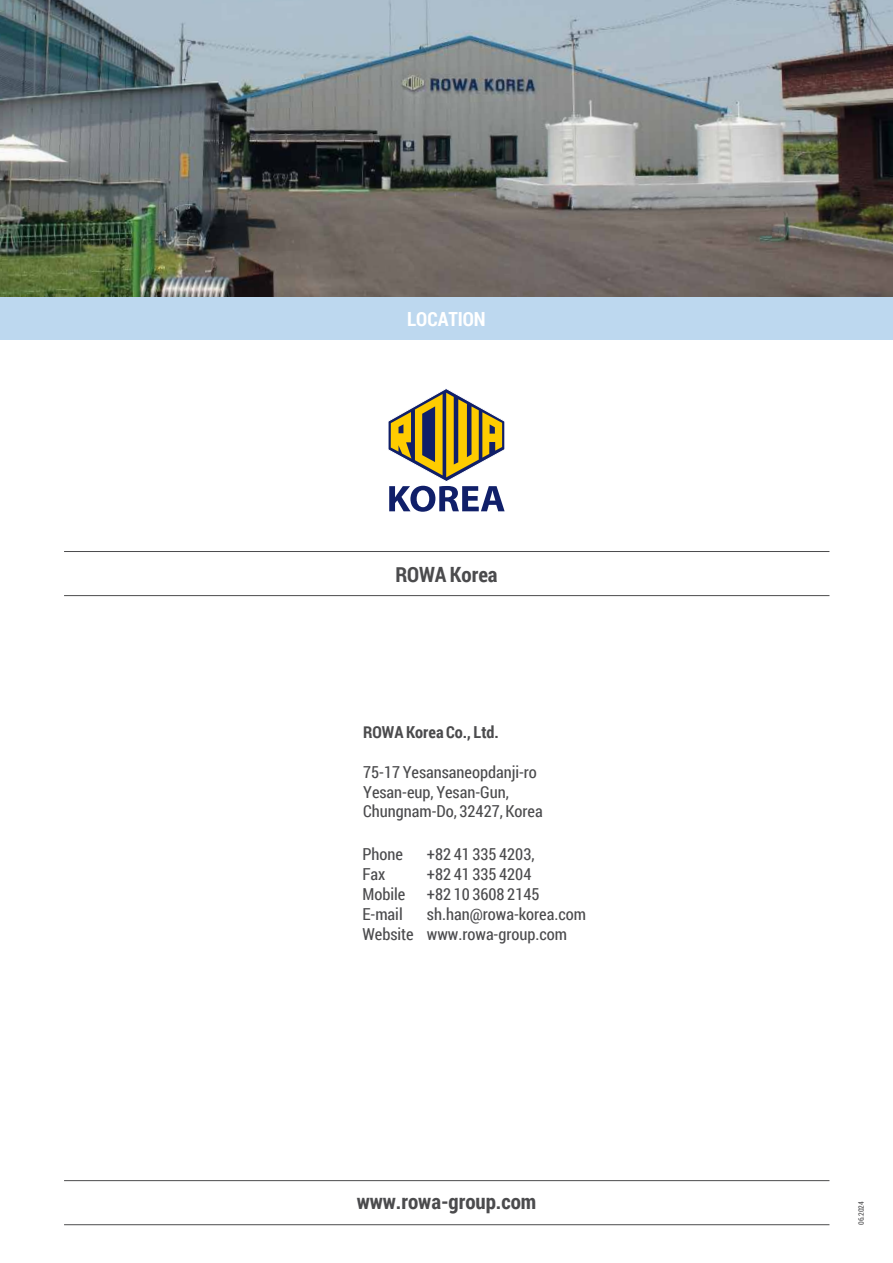
<style>
.page{position:relative;width:893px;height:1263px;background:#fff}
.page>*{position:absolute;margin:0;border:0;box-sizing:border-box;transform-origin:0 0}
.t1{font:700 21px "Roboto Condensed";color:#4b4b4d}
.t2{font:700 19.5px "Roboto Condensed";color:#fff}
.t3{font:16.5px/19.8px "Roboto Condensed";color:#4b4b4d}
.t4{font:700 16.5px "Roboto Condensed";color:#4b4b4d}
.t5{font:7.5px "Roboto Condensed";color:#4b4b4d}
</style>
<div class="page">
<img style="left:0;top:0;width:893px;height:298px">
<div style="left:0;top:298px;width:893px;height:42px;background:#bdd8ef"></div>
<hr style="left:64px;top:595px;width:765px;height:1px;background:#4b4b4d">
<hr style="left:64px;top:1180px;width:765px;height:1px;background:#4b4b4d">
<hr style="left:64px;top:551px;width:765px;height:1px;background:#4b4b4d">
<hr style="left:64px;top:1224px;width:765px;height:1px;background:#4b4b4d">
<svg style="left:388px;top:388px;width:117px;height:124px"></svg>
<p class="t2" style="left:407px;top:305px;width:80px">LOCATION</p>
<p class="t1" style="left:395px;top:559px;width:104px">ROWA Korea</p>
<p class="t4" style="left:363px;top:721px;width:137px">ROWA Korea Co., Ltd.</p>
<p class="t3" style="left:363px;top:761px;width:181px">75-17 Yesansaneopdanji-ro<br>Yesan-eup, Yesan-Gun,<br>Chungnam-Do, 32427, Korea</p>
<p class="t3" style="left:362px;top:844px;width:42px">Phone</p>
<p class="t3" style="left:427px;top:844px;width:109px">+82 41 335 4203,</p>
<p class="t3" style="left:362px;top:864px;width:25px">Fax</p>
<p class="t3" style="left:427px;top:864px;width:106px">+82 41 335 4204</p>
<p class="t3" style="left:362px;top:884px;width:44px">Mobile</p>
<p class="t3" style="left:427px;top:884px;width:114px">+82 10 3608 2145</p>
<p class="t3" style="left:362px;top:903px;width:42px">E-mail</p>
<p class="t3" style="left:362px;top:903px;width:225px;text-indent:64px">sh.han@rowa-korea.com<br>Website www.rowa-group.com</p>
<p class="t1" style="left:357px;top:1187px;width:181px">www.rowa-group.com</p>
<p class="t5" style="left:856px;top:1225px;width:25px;rotate:-90deg">06.2024</p>
</div>
